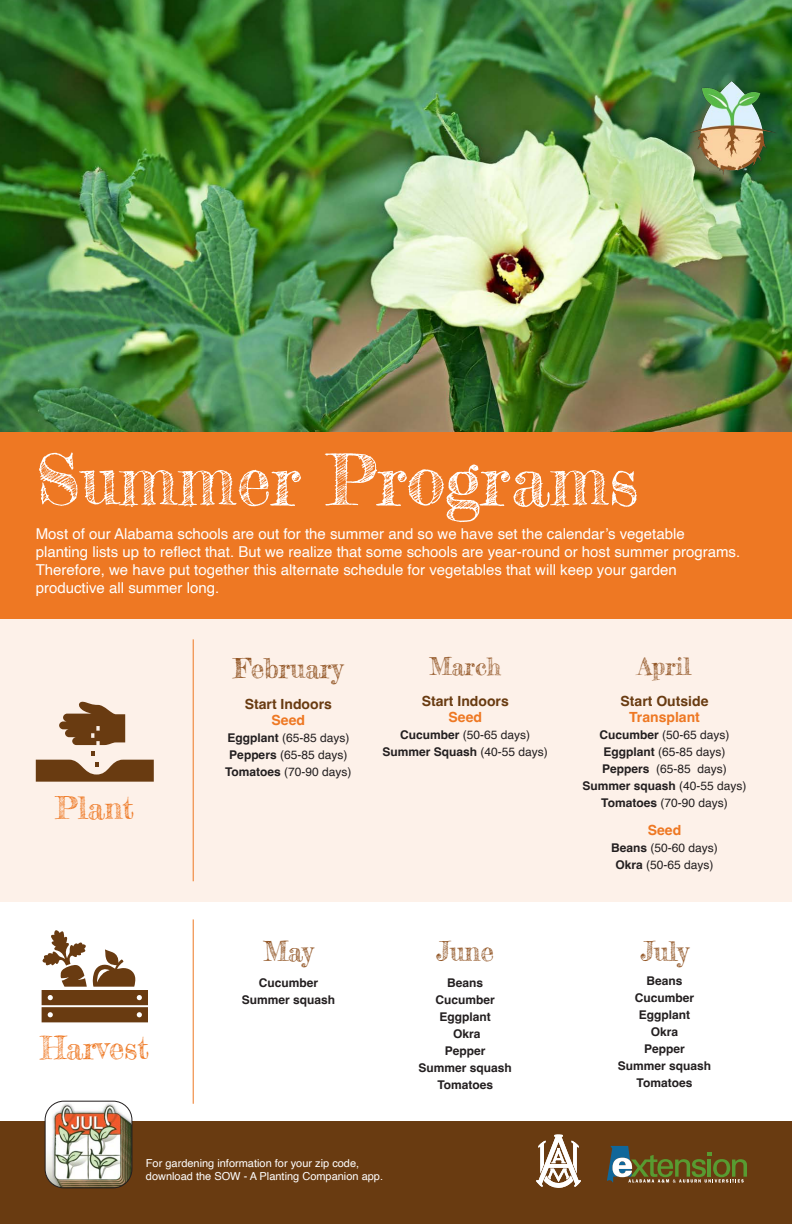
<style>
.page{position:relative;width:792px;height:1224px;background:#fff}
.page>*{position:absolute;margin:0;border:0;box-sizing:border-box;transform-origin:0 0}
.Month{font:70px "Frederickathe Greatest";color:#fff}
.Heading{font:31px "Frederickathe Greatest";color:#ee7823}
.Heading-2{font:27px "Frederickathe Greatest";color:#915423}
.sub_head_chart{font:27px "Frederickathe Greatest";color:#915423}
.Heading-3{font:24px "Frederickathe Greatest";color:#915423}
.Body{font:15px/18px "Helvetica";color:#fff}
.sub_head_chart-2{font:700 14px/16.8px "Helvetica";color:#693b11;text-align:center}
.sub_head_chart-3{font:700 14px "Helvetica";color:#ee7823}
.seed_2{font:12px "Helvetica";color:#231f20}
.seed_2-2{font:700 12px "Helvetica";color:#231f20}
.t1{font:11px/13.2px "Helvetica";color:#fff}
.s1{color:#ee7823}
.s2{font-weight:700}
.s3{font-weight:400}
</style>
<div class="page">
<img style="left:0;top:0;width:792px;height:432px">
<div style="left:0;top:432px;width:792px;height:189px;background:#ee7823"></div>
<div style="left:0;top:1122px;width:792px;height:102px;background:#693b11"></div>
<svg style="left:607px;top:1146px;width:140px;height:37px"></svg>
<svg style="left:536px;top:1134px;width:45px;height:54px"></svg>
<div style="left:0;top:619px;width:792px;height:282px;background:#fdf1e9"></div>
<img style="left:690px;top:81px;width:86px;height:93px">
<img style="left:45px;top:1101px;width:87px;height:87px">
<div style="left:45px;top:1101px;width:87px;height:87px;border:1px solid #231f20;border-radius:19px"></div>
<svg style="left:41px;top:930px;width:107px;height:92px"></svg>
<hr style="left:193px;top:919px;width:1px;height:185px;background:#ee7823">
<svg style="left:36px;top:752px;width:118px;height:30px"></svg>
<svg style="left:59px;top:701px;width:66px;height:44px"></svg>
<hr style="left:193px;top:639px;width:1px;height:242px;background:#ee7823">
<p class="Month" style="left:36px;top:437px;width:604px">Summer Programs</p>
<p class="Body" style="left:36px;top:526px;width:706px">Most of our Alabama schools are out for the summer and so we have set the calendar’s vegetable planting lists up to reflect that. But we realize that some schools are year-round or host summer programs.<br>Therefore, we have put together this alternate schedule for vegetables that will keep your garden productive all summer long.</p>
<p class="Heading" style="left:55px;top:789px;width:80px">Plant</p>
<p class="Heading" style="left:40px;top:1029px;width:110px">Harvest</p>
<p class="Heading-2" style="left:234px;top:652px;width:111px">February</p>
<p class="sub_head_chart-2" style="left:245px;top:697px;width:89px">Start Indoors<br><span class="s1">Seed</span></p>
<p class="seed_2" style="left:227px;top:729px;width:124px"><span class="s2">Eggplant</span> (65-85 days)</p>
<p class="seed_2" style="left:229px;top:746px;width:120px"><span class="s2">Peppers</span> (65-85 days)</p>
<p class="seed_2" style="left:225px;top:763px;width:128px"><span class="s2">Tomatoes</span> (70-90 days)</p>
<p class="Heading-3" style="left:430px;top:652px;width:73px">March</p>
<p class="sub_head_chart-2" style="left:422px;top:694px;width:89px">Start Indoors<br><span class="s1">Seed</span></p>
<p class="seed_2" style="left:400px;top:726px;width:132px"><span class="s2">Cucumber</span> (50-65 days)</p>
<p class="seed_2-2" style="left:383px;top:745px;width:167px">Summer Squash <span class="s3">(40-55 days)</span></p>
<p class="Heading-2" style="left:263px;top:934px;width:51px">May</p>
<p class="seed_2-2" style="left:259px;top:975px;width:61px">Cucumber</p>
<p class="seed_2-2" style="left:242px;top:992px;width:95px">Summer squash</p>
<p class="Heading-2" style="left:437px;top:934px;width:59px">June</p>
<p class="seed_2-2" style="left:447px;top:975px;width:38px">Beans</p>
<p class="seed_2-2" style="left:436px;top:992px;width:61px">Cucumber</p>
<p class="seed_2-2" style="left:440px;top:1009px;width:53px">Eggplant</p>
<p class="seed_2-2" style="left:453px;top:1026px;width:29px">Okra</p>
<p class="seed_2-2" style="left:445px;top:1043px;width:42px">Pepper</p>
<p class="seed_2-2" style="left:419px;top:1060px;width:95px">Summer squash</p>
<p class="seed_2-2" style="left:437px;top:1077px;width:57px">Tomatoes</p>
<p class="t1" style="left:146px;top:1157px;width:239px">For gardening information for your zip code, download the SOW - A Planting Companion app.</p>
<p class="Heading-3" style="left:638px;top:652px;width:55px">April</p>
<p class="sub_head_chart-2" style="left:621px;top:694px;width:89px">Start Outside<br><span class="s1">Transplant</span></p>
<p class="seed_2" style="left:600px;top:726px;width:132px"><span class="s2">Cucumber</span> (50-65 days)</p>
<p class="seed_2" style="left:604px;top:743px;width:124px"><span class="s2">Eggplant</span> (65-85 days)</p>
<p class="seed_2" style="left:602px;top:760px;width:126px"><span class="s2">Peppers</span> (65-85 days)</p>
<p class="seed_2-2" style="left:583px;top:779px;width:166px">Summer squash <span class="s3">(40-55 days)</span></p>
<p class="seed_2" style="left:601px;top:794px;width:128px"><span class="s2">Tomatoes</span> (70-90 days)</p>
<p class="sub_head_chart-3" style="left:648px;top:821px;width:35px">Seed</p>
<p class="seed_2" style="left:611px;top:838px;width:108px"><span class="s2">Beans</span> (50-60 days)</p>
<p class="seed_2" style="left:616px;top:855px;width:100px"><span class="s2">Okra</span> (50-65 days)</p>
<p class="sub_head_chart" style="left:641px;top:934px;width:49px">July</p>
<p class="seed_2-2" style="left:647px;top:973px;width:38px">Beans</p>
<p class="seed_2-2" style="left:635px;top:990px;width:61px">Cucumber</p>
<p class="seed_2-2" style="left:639px;top:1007px;width:53px">Eggplant</p>
<p class="seed_2-2" style="left:651px;top:1024px;width:29px">Okra</p>
<p class="seed_2-2" style="left:644px;top:1041px;width:42px">Pepper</p>
<p class="seed_2-2" style="left:618px;top:1058px;width:95px">Summer squash</p>
<p class="seed_2-2" style="left:637px;top:1075px;width:57px">Tomatoes</p>
</div>
